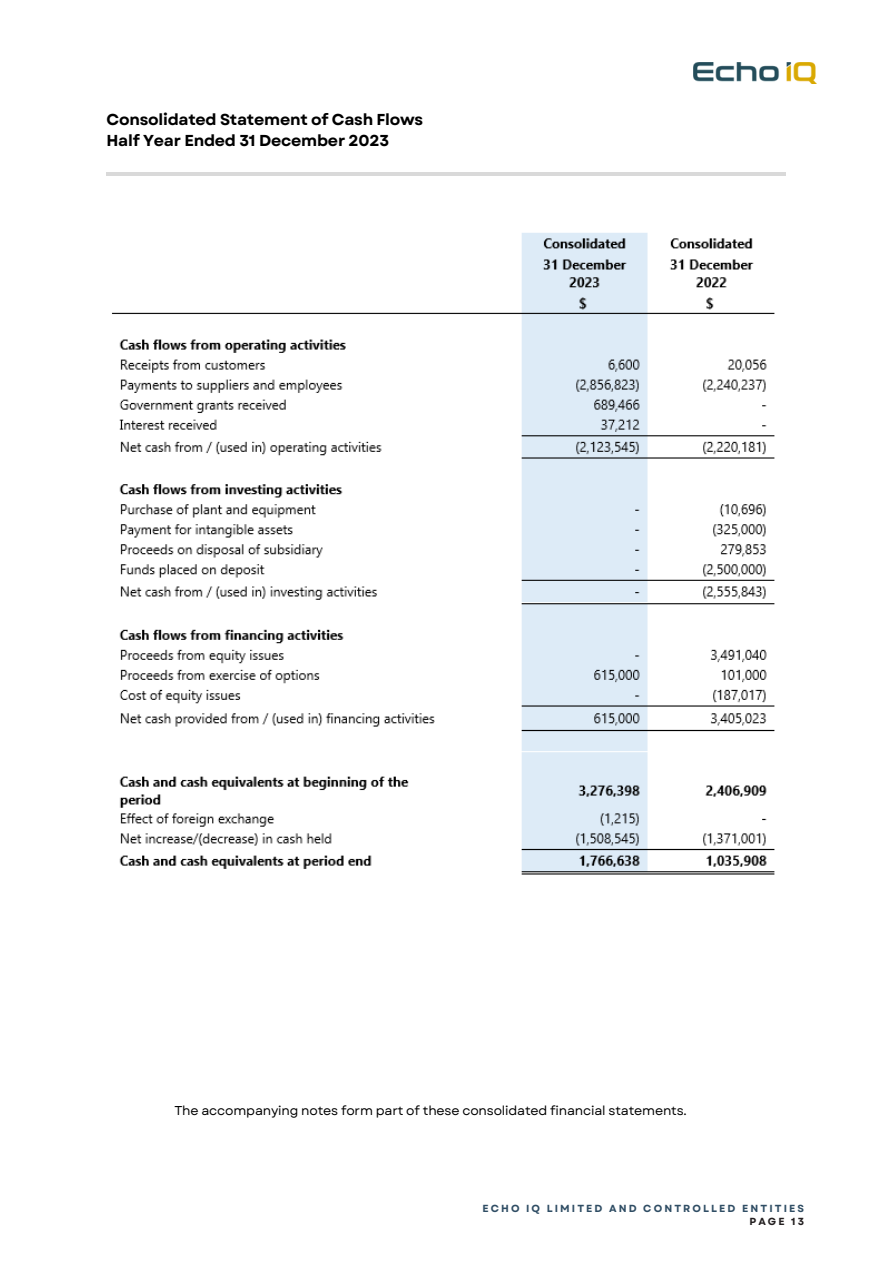
<style>
.page{position:relative;width:893px;height:1264px;background:#fff}
.page>*{position:absolute;margin:0;border:0;box-sizing:border-box;transform-origin:0 0}
.t1{font:700 15.75px/21.3px "Garet";letter-spacing:-.015em;color:#000}
.t2{font:12.75px "Garet";letter-spacing:-.015em;color:#000}
.t3{font:700 10.2px "Garet";letter-spacing:.205em;color:#2f4d64}
.t4{font:700 10.2px "Garet";letter-spacing:.205em;color:#231f20}
</style>
<div class="page">
<img style="left:693px;top:62px;width:123px;height:22px">
<hr style="left:106px;top:172px;width:679px;height:3px;background:#d9d9d9">
<img style="left:112px;top:233px;width:663px;height:642px">
<p class="t1" style="left:106px;top:109px;width:318px">Consolidated Statement of Cash Flows<br>Half Year Ended 31 December 2023</p>
<p class="t2" style="left:174px;top:1101px;width:514px">The accompanying notes form part of these consolidated financial statements.</p>
<p class="t3" style="left:482px;top:1200px;width:323px">ECHO IQ LIMITED AND CONTROLLED ENTITIES</p>
<p class="t4" style="left:749px;top:1213px;width:56px">PAGE 13</p>
</div>
